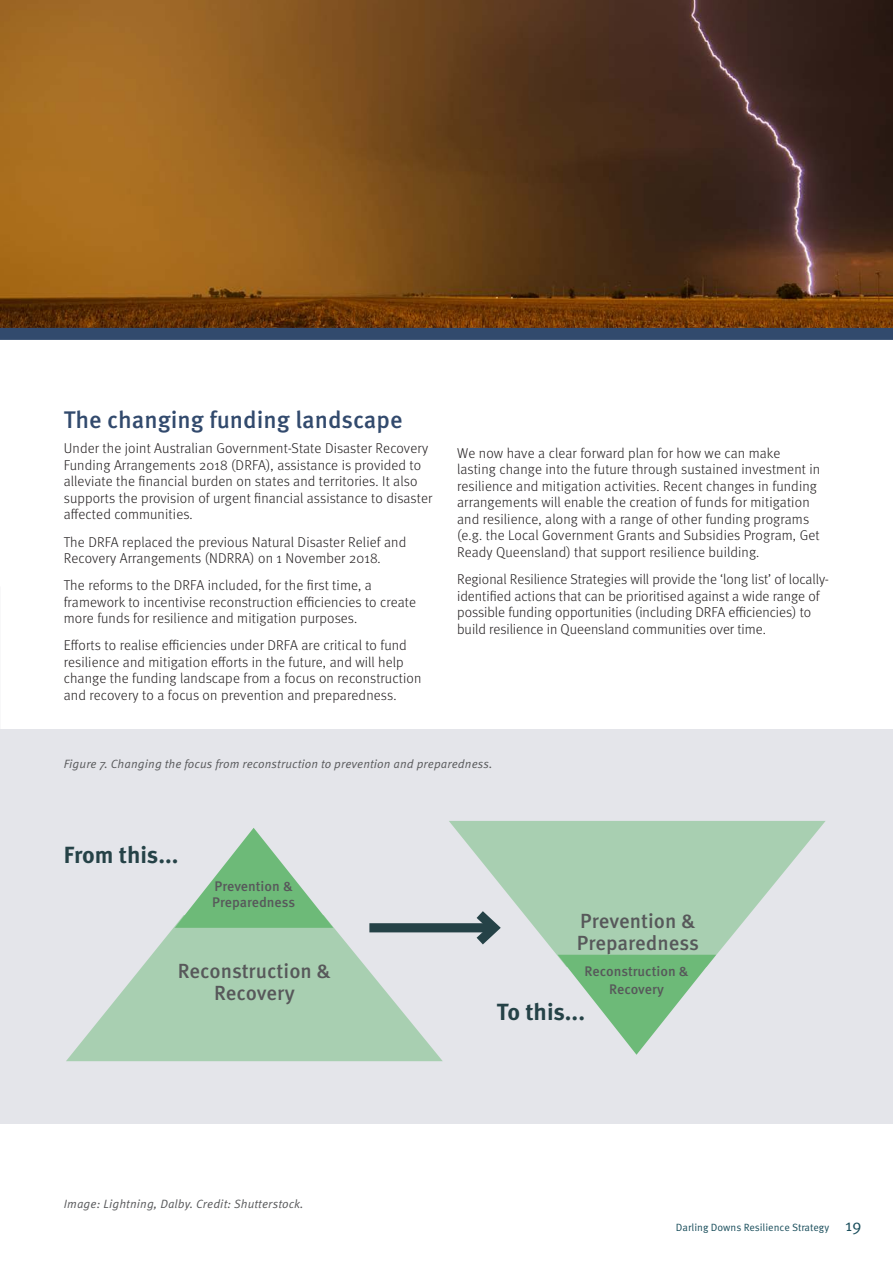
<style>
.page{position:relative;width:893px;height:1263px;background:#fff}
.page>*{position:absolute;margin:0;border:0;box-sizing:border-box;transform-origin:0 0}
.t1{font:500 24px "Meta Pro";color:#324a6d}
.t2{font:700 23.4px "Meta Pro";letter-spacing:-.005em;color:#254247}
.t3{font:500 20.4px "Meta Pro";color:#57585a}
.body{font:300 14.25px/16.5px "Meta Pro";letter-spacing:.01em;color:#231f20}
.t4{font:500 13.95px/15.6px "Meta Pro";color:#57585a}
.image_caption{font:12px "Meta Pro Norm Ita";letter-spacing:.01em;color:#57585a}
.t5{font:10.5px "Meta Pro Norm";color:#1a4e5c}
.s1{font-size:16.5px}
</style>
<div class="page">
<div style="left:0;top:729px;width:893px;height:395px;background:#e4e5ea"></div>
<img style="left:0;top:0;width:893px;height:328px">
<svg style="left:66px;top:926px;width:377px;height:135px;fill:#a8cfb1"></svg>
<svg style="left:175px;top:828px;width:158px;height:100px"></svg>
<div style="left:0;top:328px;width:893px;height:12px;background:#324a6d"></div>
<div style="left:369px;top:923px;width:125px;height:9px;background:#254247"></div>
<svg style="left:449px;top:821px;width:377px;height:135px;fill:#a8cfb1"></svg>
<svg style="left:558px;top:955px;width:158px;height:100px"></svg>
<h2 class="t1" style="left:64px;top:402px;width:340px">The changing funding landscape</h2>
<p class="body" style="left:64px;top:440px;width:370px">Under the joint Australian Government-State Disaster Recovery Funding Arrangements 2018 (DRFA), assistance is provided to alleviate the financial burden on states and territories. It also supports the provision of urgent financial assistance to disaster affected communities.</p>
<p class="body" style="left:64px;top:533px;width:344px">The DRFA replaced the previous Natural Disaster Relief and<br>Recovery Arrangements (NDRRA) on 1 November 2018.</p>
<p class="body" style="left:64px;top:576px;width:354px">The reforms to the DRFA included, for the first time, a framework to incentivise reconstruction efficiencies to create more funds for resilience and mitigation purposes.</p>
<p class="body" style="left:64px;top:636px;width:359px">Efforts to realise efficiencies under DRFA are critical to fund resilience and mitigation efforts in the future, and will help change the funding landscape from a focus on reconstruction and recovery to a focus on prevention and preparedness.</p>
<p class="body" style="left:457px;top:444px;width:365px">We now have a clear forward plan for how we can make lasting change into the future through sustained investment in resilience and mitigation activities. Recent changes in funding arrangements will enable the creation of funds for mitigation and resilience, along with a range of other funding programs (e.g. the Local Government Grants and Subsidies Program, Get Ready Queensland) that support resilience building.</p>
<p class="body" style="left:457px;top:570px;width:374px">Regional Resilience Strategies will provide the ‘long list’ of locally&shy;identified actions that can be prioritised against a wide range of possible funding opportunities (including DRFA efficiencies) to build resilience in Queensland communities over time.</p>
<p class="image_caption" style="left:64px;top:755px;width:430px">Figure 7. Changing the focus from reconstruction to prevention and preparedness.</p>
<p class="t2" style="left:64px;top:837px;width:116px">From this...</p>
<h2 class="t4" style="left:212px;top:878px;width:84px">Prevention &amp;<br>Preparedness</h2>
<h2 class="t3" style="left:178px;top:955px;width:154px">Reconstruction &amp;</h2>
<h2 class="t3" style="left:214px;top:977px;width:82px">Recovery</h2>
<p class="image_caption" style="left:64px;top:1195px;width:241px">Image: Lightning, Dalby. Credit: Shutterstock.</p>
<h2 class="t3" style="left:580px;top:905px;width:117px">Prevention &amp;</h2>
<h2 class="t3" style="left:577px;top:927px;width:124px">Preparedness</h2>
<h2 class="t4" style="left:585px;top:962px;width:105px">Reconstruction &amp;</h2>
<h2 class="t4" style="left:609px;top:980px;width:56px">Recovery</h2>
<p class="t2" style="left:497px;top:993px;width:90px">To this...</p>
<p class="t5" style="left:676px;top:1219px;width:187px">Darling Downs Resilience Strategy <span class="s1">19</span></p>
</div>
